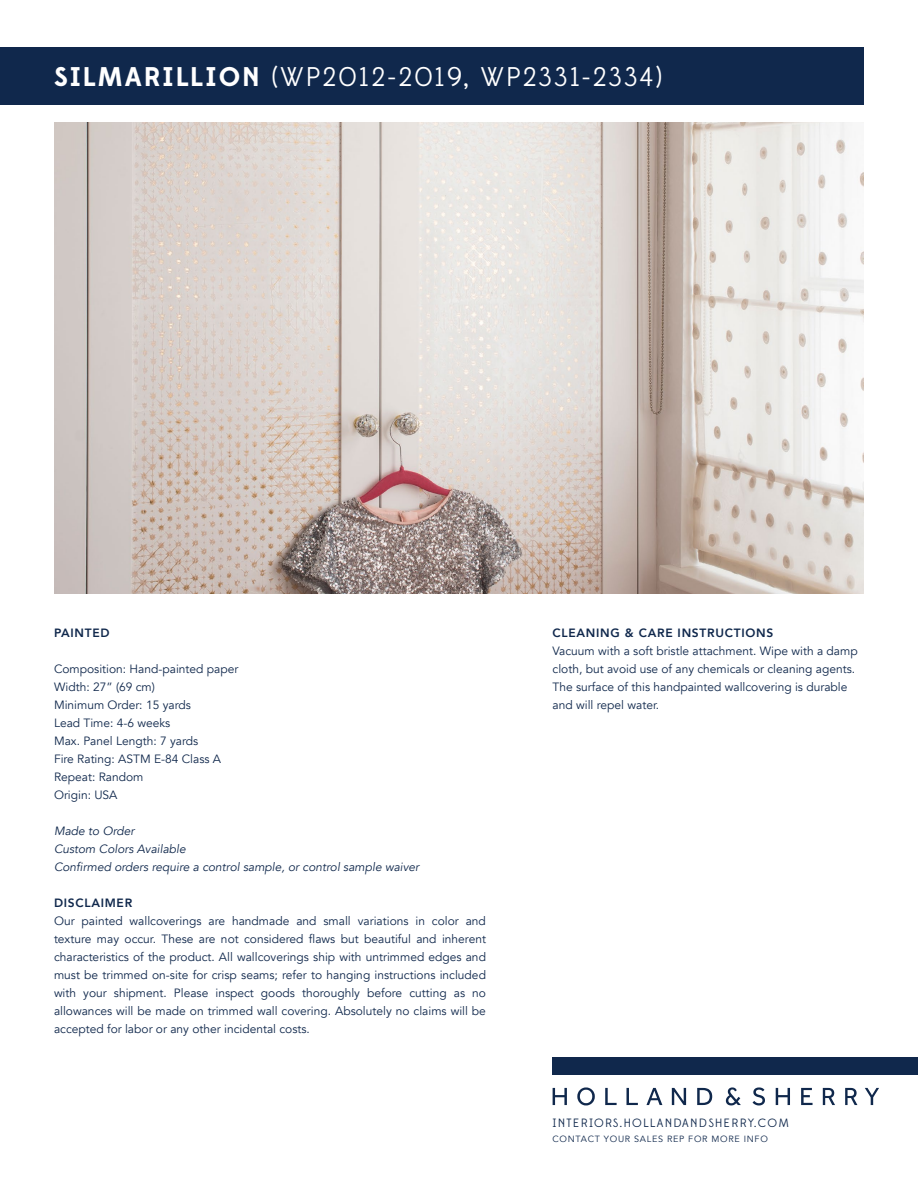
<style>
.page{position:relative;width:918px;height:1188px;background:#fff}
.page>*{position:absolute;margin:0;border:0;box-sizing:border-box;transform-origin:0 0}
.t1{font:27px "Edmondsans";letter-spacing:.07em;color:#fff}
.t2{font:12px/18px "Avenir";color:#10284c}
.t3{font:italic 12px/18px "Avenir";color:#10284c}
.t4{font:800 12px "Avenir";letter-spacing:.06em;color:#10284c}
.t5{font:12px "Edmondsans";letter-spacing:.1em;color:#10284c}
.t6{font:9px "Avenir";letter-spacing:.08em;color:#10284c}
.s1{font-weight:700}
</style>
<div class="page">
<svg style="left:553px;top:1088px;width:14px;height:17px"></svg>
<svg style="left:577px;top:1087px;width:18px;height:18px"></svg>
<svg style="left:605px;top:1088px;width:12px;height:17px"></svg>
<svg style="left:627px;top:1088px;width:11px;height:17px"></svg>
<svg style="left:646px;top:1088px;width:16px;height:17px"></svg>
<svg style="left:672px;top:1088px;width:14px;height:17px"></svg>
<svg style="left:697px;top:1088px;width:15px;height:17px"></svg>
<svg style="left:726px;top:1087px;width:15px;height:18px"></svg>
<svg style="left:753px;top:1087px;width:12px;height:18px"></svg>
<svg style="left:776px;top:1088px;width:14px;height:17px"></svg>
<svg style="left:801px;top:1088px;width:12px;height:17px"></svg>
<svg style="left:823px;top:1088px;width:12px;height:17px"></svg>
<svg style="left:845px;top:1088px;width:12px;height:17px"></svg>
<svg style="left:865px;top:1088px;width:14px;height:17px"></svg>
<div style="left:0;top:47px;width:864px;height:58px;background:#10284c"></div>
<div style="left:553px;top:1057px;width:365px;height:18px;background:#10284c"></div>
<img style="left:54px;top:122px;width:810px;height:472px">
<h1 class="t1" style="left:54px;top:62px;width:610px"><span class="s1">SILMARILLION</span> (WP2012-2019, WP2331-2334)</h1>
<p class="t4" style="left:54px;top:623px;width:57px">PAINTED</p>
<p class="t2" style="left:54px;top:660px;width:186px">Composition: Hand-painted paper<br>Width: 27” (69 cm)<br>Minimum Order: 15 yards<br>Lead Time: 4-6 weeks<br>Max. Panel Length: 7 yards<br>Fire Rating: ASTM E-84 Class A<br>Repeat: Random<br>Origin: USA</p>
<p class="t3" style="left:54px;top:822px;width:367px">Made to Order<br>Custom Colors Available<br>Confirmed orders require a control sample, or control sample waiver</p>
<p class="t4" style="left:54px;top:893px;width:80px">DISCLAIMER</p>
<p class="t2" style="left:54px;top:912px;width:434px;text-align:justify">Our painted wallcoverings are handmade and small variations in color and texture may occur. These are not considered flaws but beautiful and inherent characteristics of the product. All wallcoverings ship with untrimmed edges and must be trimmed on-site for crisp seams; refer to hanging instructions included with your shipment. Please inspect goods thoroughly before cutting as no allowances will be made on trimmed wall covering. Absolutely no claims will be accepted for labor or any other incidental costs.</p>
<p class="t4" style="left:553px;top:623px;width:222px">CLEANING &amp; CARE INSTRUCTIONS</p>
<p class="t2" style="left:553px;top:642px;width:307px">Vacuum with a soft bristle attachment. Wipe with a damp cloth, but avoid use of any chemicals or cleaning agents.<br>The surface of this handpainted wallcovering is durable and will repel water.</p>
<p class="t5" style="left:553px;top:1116px;width:238px">INTERIORS.HOLLANDANDSHERRY.COM</p>
<p class="t6" style="left:553px;top:1134px;width:217px">CONTACT YOUR SALES REP FOR MORE INFO</p>
</div>
